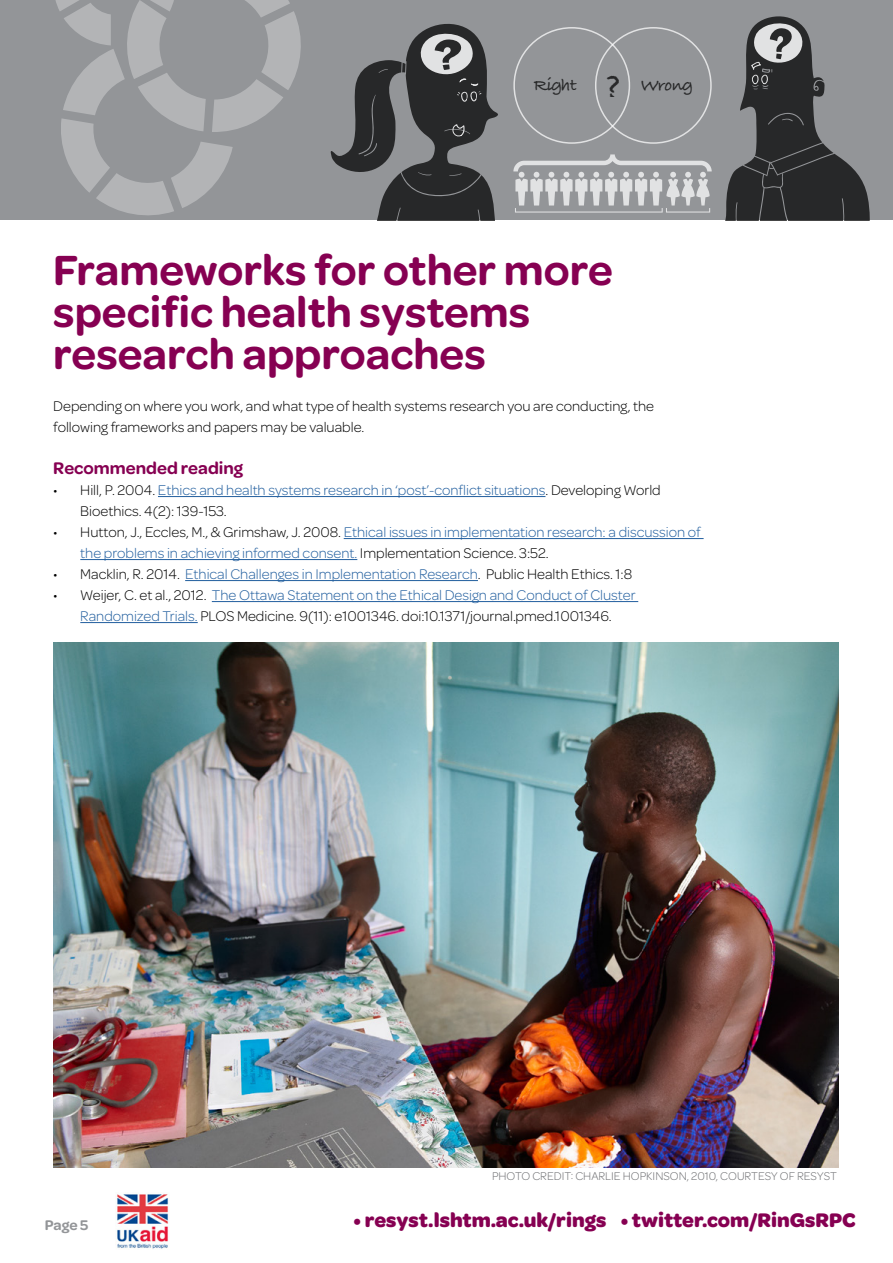
<style>
.page{position:relative;width:893px;height:1263px;background:#fff}
.page>*{position:absolute;margin:0;border:0;box-sizing:border-box;transform-origin:0 0}
.t1{font:600 45px/42px "Omnes";color:#860052}
.t2{font:700 21px "Omnes";color:#860052}
.t3{font:600 18px "Omnes";color:#860052}
.t4{font:700 18px "Bradley Hand ITCTT";letter-spacing:-.02em;color:#000}
.t5{font:300 15px/21px "Omnes";color:#215e9e}
.t6{font:300 15px/21px "Omnes";color:#000}
.t7{font:600 15px "Omnes";color:#939598}
.t8{font:300 12px "Omnes";color:#6d6e71}
.s1{font-size:38.85px}
.s2{color:#000}
.s3{color:#215e9e}
</style>
<div class="page">
<div style="left:0;top:0;width:893px;height:220px;background:#939598"></div>
<svg style="left:55px;top:0;width:246px;height:216px"></svg>
<img style="left:117px;top:1194px;width:52px;height:55px">
<svg style="left:330px;top:23px;width:168px;height:197px"></svg>
<svg style="left:725px;top:16px;width:145px;height:204px"></svg>
<svg style="left:513px;top:154px;width:199px;height:59px"></svg>
<div style="left:513px;top:27px;width:117px;height:117px;border:2px solid #fff;border-radius:50%"></div>
<div style="left:595px;top:27px;width:117px;height:117px;border:2px solid #fff;border-radius:50%"></div>
<hr style="left:158px;top:496px;width:387px;height:1px;background:#215e9e">
<hr style="left:344px;top:538px;width:360px;height:1px;background:#215e9e">
<hr style="left:80px;top:559px;width:277px;height:1px;background:#215e9e">
<hr style="left:185px;top:580px;width:293px;height:1px;background:#215e9e">
<hr style="left:212px;top:601px;width:426px;height:1px;background:#215e9e">
<hr style="left:80px;top:622px;width:118px;height:1px;background:#215e9e">
<img style="left:53px;top:642px;width:786px;height:525px">
<p class="t4" style="left:534px;top:71px;width:161px">Right <span class="s1">?</span> Wrong</p>
<h1 class="t1" style="left:53px;top:247px;width:561px">Frameworks for other more specific health systems research approaches</h1>
<p class="t6" style="left:53px;top:395px;width:602px">Depending on where you work, and what type of health systems research you are conducting, the following frameworks and papers may be valuable.</p>
<p class="t3" style="left:53px;top:455px;width:191px">Recommended reading</p>
<p class="t5" style="left:80px;top:479px;width:582px;text-indent:-27px"><span class="s2">• Hill, P. 2004.</span> Ethics and health systems research in ‘post’-conflict situations<span class="s2">. Developing World<br>Bioethics. 4(2): 139-153.</span></p>
<p class="t5" style="left:80px;top:521px;width:622px;text-indent:-27px"><span class="s2">• Hutton, J., Eccles, M., &amp; Grimshaw, J. 2008.</span> Ethical issues in implementation research: a discussion of the problems in achieving informed consent. <span class="s2">Implementation Science. 3:52.</span></p>
<p class="t5" style="left:53px;top:563px;width:581px"><span class="s2">• Macklin, R. 2014.</span> Ethical Challenges in Implementation Research<span class="s2">. Public Health Ethics. 1:8</span></p>
<p class="t6" style="left:53px;top:584px;width:584px;text-align:center">• Weijer, C. et al., 2012. <span class="s3">The Ottawa Statement on the Ethical Design and Conduct of Cluster<br>Randomized Trials.</span> PLOS Medicine. 9(11): e1001346. doi:10.1371/journal.pmed.1001346.</p>
<p class="t7" style="left:45px;top:1214px;width:45px">Page 5</p>
<p class="t8" style="left:492px;top:1168px;width:346px">PHOTO CREDIT: CHARLIE HOPKINSON, 2010, COURTESY OF RESYST</p>
<h2 class="t2" style="left:354px;top:1204px;width:504px">• resyst.lshtm.ac.uk/rings • twitter.com/RinGsRPC</h2>
</div>
